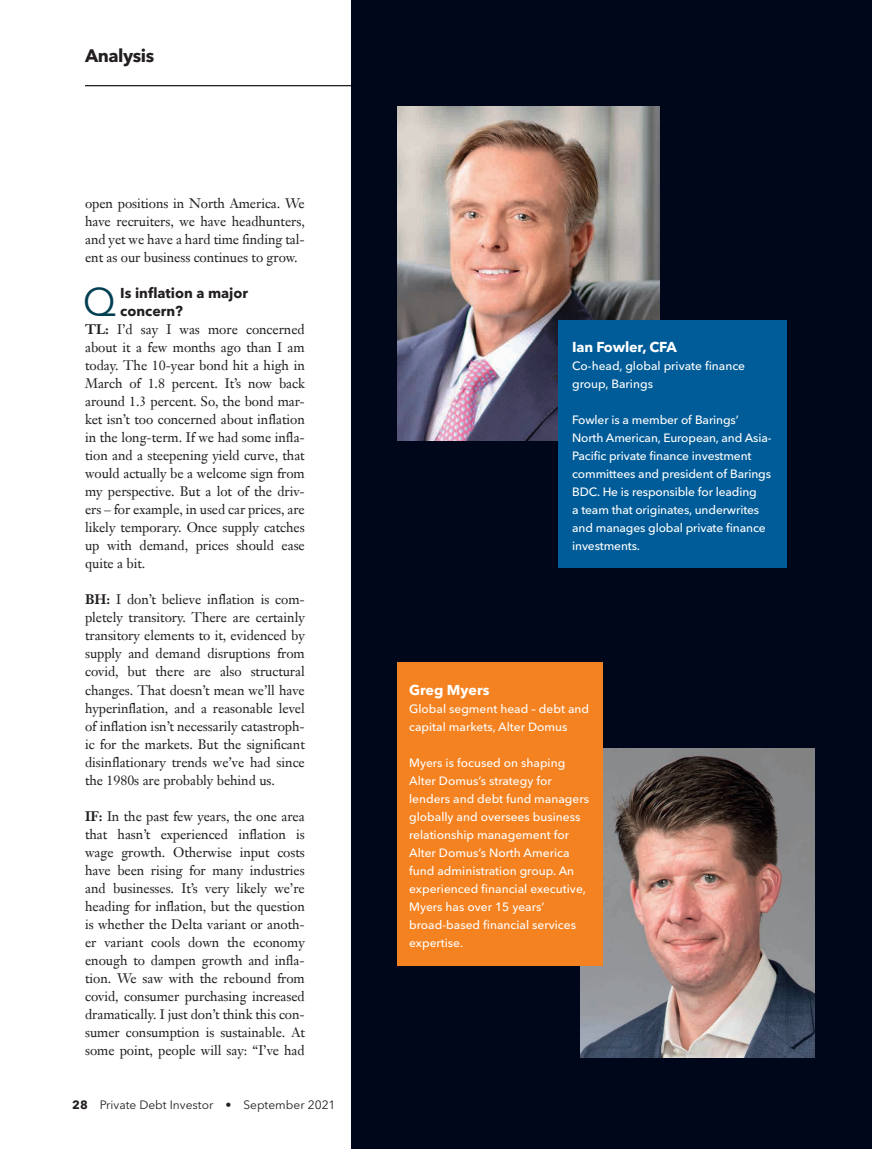
<style>
.page{position:relative;width:872px;height:1149px;background:#fff}
.page>*{position:absolute;margin:0;border:0;box-sizing:border-box;transform-origin:0 0}
.E_Analysis_Q_A_Quest{font:39.6px "Avenir Next LT Pro";color:#003f52}
.t1{font:700 18px "Avenir Next LT Pro";letter-spacing:-.025em;color:#231f20}
.E_Analysis_Q_A_Quest-2{font:700 14.25px/18px "Avenir Next LT Pro";color:#231f20}
.RT_Name{font:700 14.25px "Avenir Next LT Pro";letter-spacing:-.01em;color:#fff}
.RT_Biography_no_inde{font:700 14.25px "Avenir Next LT Pro";color:#fff}
.F_Analysis_Body_NO_i{font:13.5px/18px "Janson Text LT Pro";letter-spacing:-.005em;color:#231f20;text-align:justify}
.RT_Biography_no_inde-2{font:500 12px/18px "Avenir Next LT Pro";color:#fff}
.t2{font:12px "Avenir Next LT Pro";color:#231f20}
.s1{font-weight:700}
</style>
<div class="page">
<hr style="left:85px;top:85px;width:787px;height:1px;background:#231f20">
<div style="left:351px;top:0;width:521px;height:1148px;background:#01071a"></div>
<img style="left:580px;top:748px;width:234px;height:309px">
<div style="left:397px;top:662px;width:206px;height:302px;background:#f58220"></div>
<img style="left:397px;top:106px;width:262px;height:334px">
<div style="left:558px;top:320px;width:229px;height:248px;background:#005c98"></div>
<h2 class="t1" style="left:85px;top:45px;width:71px">Analysis</h2>
<p class="F_Analysis_Body_NO_i" style="left:85px;top:194px;width:221px">open positions in North America. We have recruiters, we have headhunters, and yet we have a hard time finding tal&shy;ent as our business continues to grow.</p>
<p class="E_Analysis_Q_A_Quest" style="left:83px;top:278px;width:35px">Q</p>
<p class="E_Analysis_Q_A_Quest-2" style="left:120px;top:284px;width:129px">Is inflation a major concern?</p>
<p class="F_Analysis_Body_NO_i" style="left:85px;top:320px;width:221px"><span class="s1">TL:</span> I’d say I was more concerned about it a few months ago than I am today. The 10-year bond hit a high in March of 1.8 percent. It’s now back around 1.3 percent. So, the bond mar&shy;ket isn’t too concerned about inflation in the long-term. If we had some infla&shy;tion and a steepening yield curve, that would actually be a welcome sign from my perspective. But a lot of the driv&shy;ers – for example, in used car prices, are likely temporary. Once supply catches up with demand, prices should ease quite a bit.</p>
<p class="F_Analysis_Body_NO_i" style="left:85px;top:590px;width:221px"><span class="s1">BH:</span> I don’t believe inflation is com&shy;pletely transitory. There are certainly transitory elements to it, evidenced by supply and demand disruptions from covid, but there are also structural changes. That doesn’t mean we’ll have hyperinflation, and a reasonable level of inflation isn’t necessarily catastroph&shy;ic for the markets. But the significant disinflationary trends we’ve had since the 1980s are probably behind us.</p>
<p class="F_Analysis_Body_NO_i" style="left:85px;top:806px;width:221px"><span class="s1">IF:</span> In the past few years, the one area that hasn’t experienced inflation is wage growth. Otherwise input costs have been rising for many industries and businesses. It’s very likely we’re heading for inflation, but the question is whether the Delta variant or anoth&shy;er variant cools down the economy enough to dampen growth and infla&shy;tion. We saw with the rebound from covid, consumer purchasing increased dramatically. I just don’t think this con&shy;sumer consumption is sustainable. At some point, people will say: “I’ve had</p>
<p class="t2" style="left:72px;top:1097px;width:265px"><span class="s1">28</span> Private Debt Investor • September 2021</p>
<p class="RT_Name" style="left:572px;top:338px;width:106px">Ian Fowler, CFA</p>
<p class="RT_Biography_no_inde-2" style="left:572px;top:357px;width:174px">Co-head, global private finance group, Barings</p>
<p class="RT_Biography_no_inde-2" style="left:572px;top:411px;width:201px">Fowler is a member of Barings’<br>North American, European, and Asia-<br>Pacific private finance investment committees and president of Barings<br>BDC. He is responsible for leading<br>a team that originates, underwrites and manages global private finance investments.</p>
<p class="RT_Biography_no_inde" style="left:409px;top:680px;width:82px">Greg Myers</p>
<p class="RT_Biography_no_inde-2" style="left:409px;top:699px;width:181px">Global segment head – debt and capital markets, Alter Domus</p>
<p class="RT_Biography_no_inde-2" style="left:409px;top:753px;width:181px">Myers is focused on shaping<br>Alter Domus’s strategy for lenders and debt fund managers globally and oversees business relationship management for<br>Alter Domus’s North America fund administration group. An experienced financial executive,<br>Myers has over 15 years’ broad-based financial services expertise.</p>
</div>
